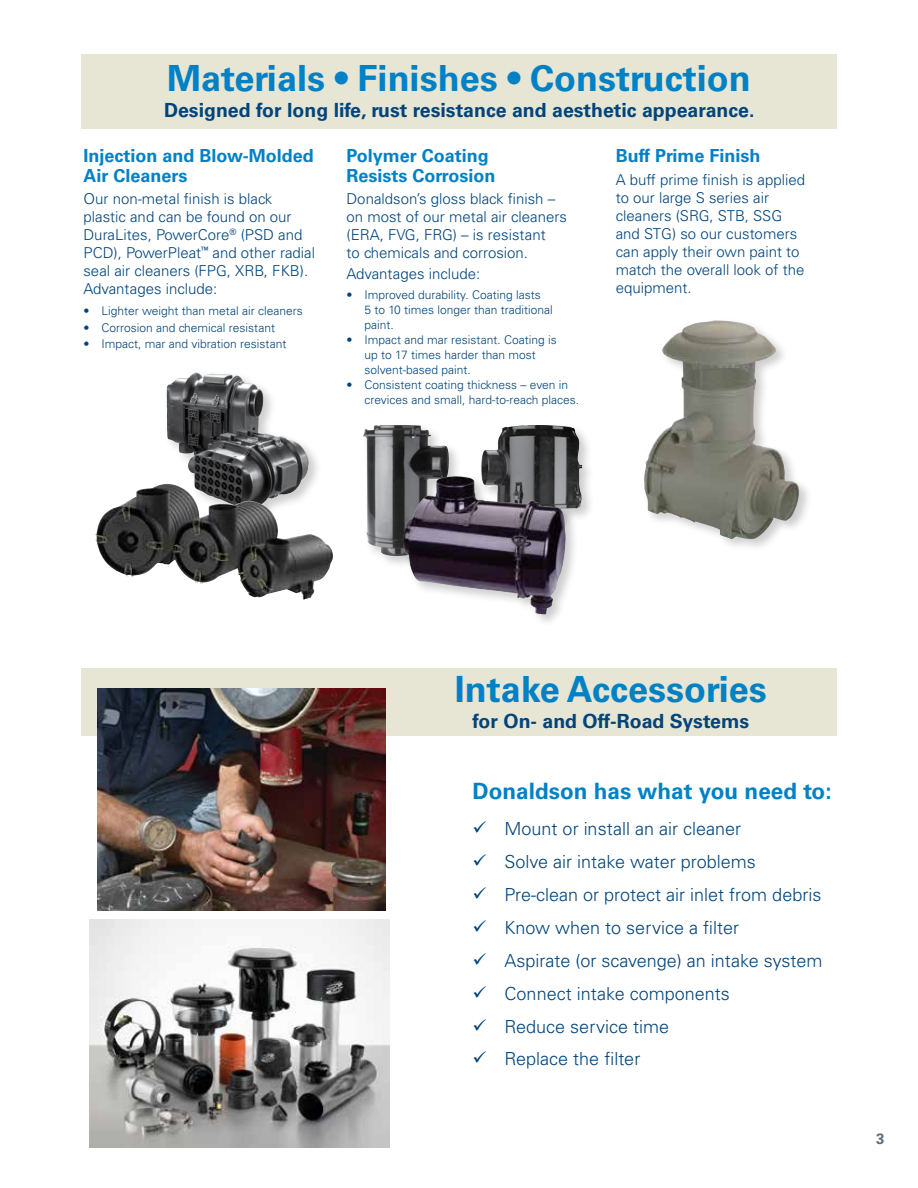
<style>
.page{position:relative;width:918px;height:1188px;background:#fff}
.page>*{position:absolute;margin:0;border:0;box-sizing:border-box;transform-origin:0 0}
.t1{font:700 36px "Univers LT Std";color:#0081c6}
.t2{font:700 22.5px "Univers LT Std";color:#0081c6}
.t3{font:700 19.5px "Univers LT Std";color:#00447c}
.t4{font:300 18px "Univers LT Std";color:#00447c}
.t5{font:700 18px/19.5px "Univers LT Std";color:#0081c6}
.t6{font:300 15px/18px "Univers LT Std";color:#00447c}
.t7{font:700 15px "Univers LT Std";color:#5c6f7c}
.t8{font:300 12px/15px "Univers LT Std";color:#00447c}
</style>
<div class="page">
<div style="left:81px;top:54px;width:756px;height:74px;background:#e7e5d3"></div>
<div style="left:81px;top:668px;width:756px;height:68px;background:#e7e5d3"></div>
<div style="left:478px;top:422px;width:117px;height:109px;background:#000;opacity:.2"></div>
<img style="left:479px;top:425px;width:103px;height:93px">
<div style="left:361px;top:422px;width:101px;height:148px;background:#000;opacity:.2"></div>
<img style="left:363px;top:425px;width:86px;height:133px">
<div style="left:401px;top:474px;width:178px;height:154px;background:#000;opacity:.2"></div>
<img style="left:402px;top:476px;width:164px;height:139px">
<div style="left:642px;top:318px;width:170px;height:234px;background:#000;opacity:.2"></div>
<img style="left:644px;top:320px;width:157px;height:220px">
<div style="left:164px;top:370px;width:158px;height:151px;background:#000;opacity:.2"></div>
<img style="left:166px;top:372px;width:143px;height:112px">
<img style="left:97px;top:688px;width:289px;height:223px">
<img style="left:89px;top:919px;width:300px;height:228px">
<img style="left:95px;top:484px;width:219px;height:116px">
<h1 class="t1" style="left:167px;top:57px;width:585px">Materials • Finishes • Construction</h1>
<h3 class="t3" style="left:164px;top:99px;width:592px">Designed for long life, rust resistance and aesthetic appearance.</h3>
<p class="t5" style="left:84px;top:146px;width:232px">Injection and Blow-Molded<br>Air Cleaners</p>
<p class="t6" style="left:83px;top:190px;width:233px">Our non-metal finish is black plastic and can be found on our<br>DuraLites, PowerCore<sup>®</sup> (PSD and<br>PCD), PowerPleat<sup>™</sup> and other radial seal air cleaners (FPG, XRB, FKB).<br>Advantages include:</p>
<p class="t8" style="left:84px;top:303px;width:221px">• Lighter weight than metal air cleaners</p>
<p class="t8" style="left:84px;top:320px;width:193px">• Corrosion and chemical resistant</p>
<p class="t8" style="left:84px;top:336px;width:204px">• Impact, mar and vibration resistant</p>
<p class="t5" style="left:616px;top:146px;width:146px">Buff Prime Finish</p>
<p class="t6" style="left:616px;top:170px;width:191px">A buff prime finish is applied to our large S series air cleaners (SRG, STB, SSG and STG) so our customers can apply their own paint to match the overall look of the equipment.</p>
<p class="t5" style="left:346px;top:146px;width:150px">Polymer Coating<br>Resists Corrosion</p>
<p class="t6" style="left:346px;top:190px;width:222px">Donaldson’s gloss black finish – on most of our metal air cleaners (ERA, FVG, FRG) – is resistant<br>to chemicals and corrosion.</p>
<p class="t6" style="left:346px;top:265px;width:135px">Advantages include:</p>
<p class="t8" style="left:364px;top:287px;width:190px;text-indent:-18px">• Improved durability. Coating lasts<br>5 to 10 times longer than traditional paint.</p>
<p class="t8" style="left:364px;top:332px;width:194px;text-indent:-18px">• Impact and mar resistant. Coating is up to 17 times harder than most solvent-based paint.</p>
<p class="t8" style="left:364px;top:377px;width:216px;text-indent:-18px">• Consistent coating thickness – even in crevices and small, hard-to-reach places.</p>
<h1 class="t1" style="left:455px;top:668px;width:313px">Intake Accessories</h1>
<h3 class="t3" style="left:472px;top:710px;width:278px">for On- and Off-Road Systems</h3>
<h2 class="t2" style="left:472px;top:778px;width:361px">Donaldson has what you need to:</h2>
<p class="t4" style="left:472px;top:817px;width:270px">✓ Mount or install an air cleaner</p>
<p class="t4" style="left:472px;top:850px;width:285px">✓ Solve air intake water problems</p>
<p class="t4" style="left:472px;top:883px;width:350px">✓ Pre-clean or protect air inlet from debris</p>
<p class="t4" style="left:472px;top:916px;width:268px">✓ Know when to service a filter</p>
<p class="t4" style="left:472px;top:949px;width:351px">✓ Aspirate (or scavenge) an intake system</p>
<p class="t4" style="left:472px;top:982px;width:259px">✓ Connect intake components</p>
<p class="t4" style="left:472px;top:1015px;width:198px">✓ Reduce service time</p>
<p class="t4" style="left:472px;top:1048px;width:169px">✓ Replace the filter</p>
<p class="t7" style="left:876px;top:1130px;width:10px">3</p>
</div>
